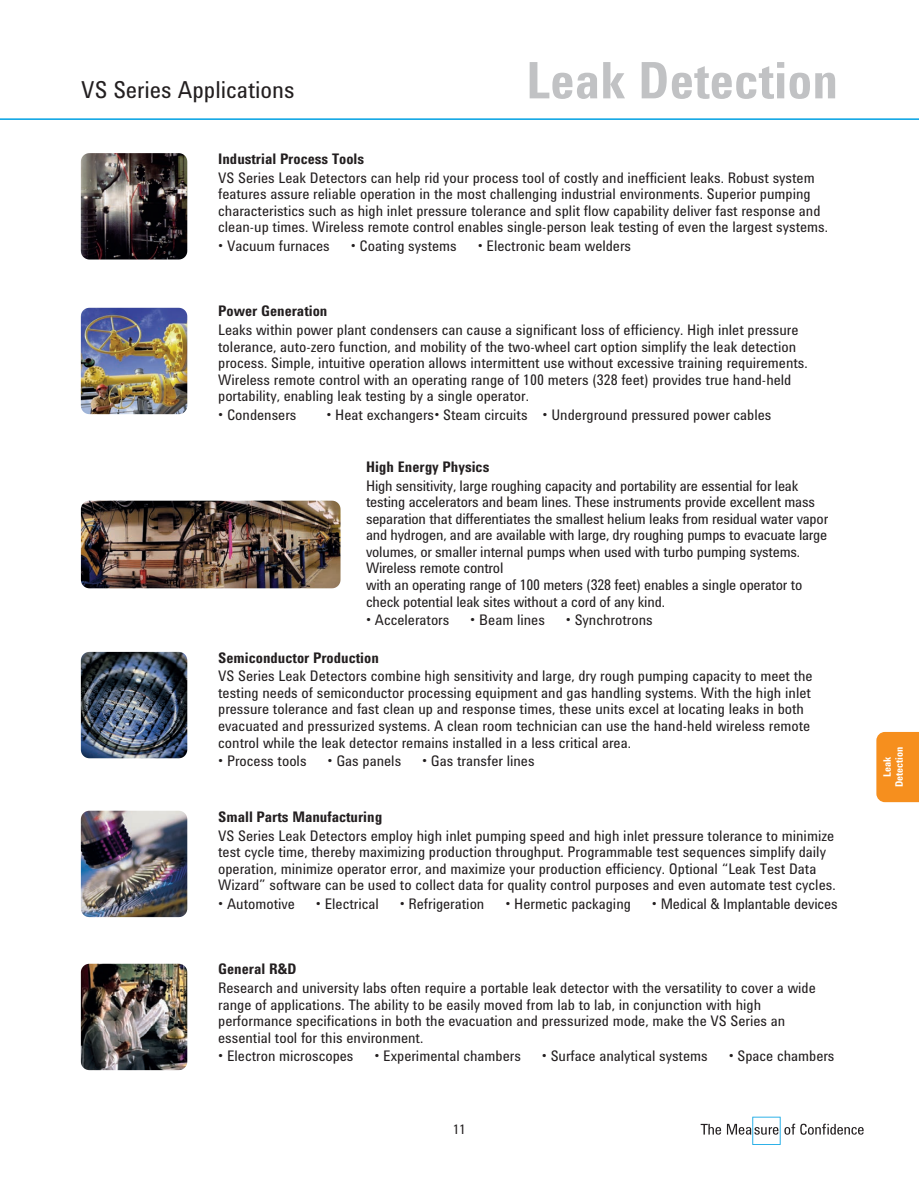
<style>
.page{position:relative;width:919px;height:1189px;background:#fff}
.page>*{position:absolute;margin:0;border:0;box-sizing:border-box;transform-origin:0 0}
.t1{font:700 51.75px "Agilent TT Cond";color:#c1c2c4}
.t2{font:24px "Agilent TT Cond";color:#231f20}
.t3{font:15px/16.5px "Agilent TT Cond";color:#231f20}
.t4{font:700 15px "Agilent TT Cond";color:#231f20}
.t5{font:13.5px "Agilent TT Cond";color:#231f20}
.t6{font:700 10.5px/12px "Agilent TT Cond";color:#fff;text-align:center}
</style>
<div class="page">
<img style="left:81px;top:153px;width:106px;height:106px">
<img style="left:81px;top:308px;width:106px;height:106px">
<img style="left:81px;top:500px;width:259px;height:88px">
<img style="left:81px;top:651px;width:106px;height:107px">
<img style="left:81px;top:810px;width:106px;height:106px">
<img style="left:81px;top:963px;width:106px;height:106px">
<hr style="left:0;top:118px;width:918px;height:2px;background:#00a1e3">
<div style="left:876px;top:731px;width:42px;height:70px;background:#f68f1e"></div>
<svg style="left:700px;top:1123px;width:20px;height:11px"></svg>
<svg style="left:726px;top:1116px;width:137px;height:28px"></svg>
<h2 class="t2" style="left:81px;top:82px;width:215px">VS Series Applications</h2>
<h1 class="t1" style="left:526px;top:62px;width:313px">Leak Detection</h1>
<p class="t4" style="left:218px;top:153px;width:147px">Industrial Process Tools</p>
<p class="t3" style="left:218px;top:171px;width:611px">VS Series Leak Detectors can help rid your process tool of costly and inefficient leaks. Robust system features assure reliable operation in the most challenging industrial environments. Superior pumping characteristics such as high inlet pressure tolerance and split flow capability deliver fast response and clean-up times. Wireless remote control enables single-person leak testing of even the largest systems.</p>
<p class="t3" style="left:218px;top:239px;width:113px">• Vacuum furnaces</p>
<p class="t3" style="left:350px;top:239px;width:107px">• Coating systems</p>
<p class="t3" style="left:477px;top:239px;width:155px">• Electronic beam welders</p>
<p class="t4" style="left:218px;top:306px;width:111px">Power Generation</p>
<p class="t3" style="left:218px;top:323px;width:590px">Leaks within power plant condensers can cause a significant loss of efficiency. High inlet pressure tolerance, auto-zero function, and mobility of the two-wheel cart option simplify the leak detection process. Simple, intuitive operation allows intermittent use without excessive training requirements.<br>Wireless remote control with an operating range of 100 meters (328 feet) provides true hand-held portability, enabling leak testing by a single operator.</p>
<p class="t3" style="left:218px;top:407px;width:80px">• Condensers</p>
<p class="t3" style="left:326px;top:407px;width:446px">• Heat exchangers• Steam circuits • Underground pressured power cables</p>
<p class="t4" style="left:366px;top:461px;width:125px">High Energy Physics</p>
<p class="t3" style="left:366px;top:478px;width:463px">High sensitivity, large roughing capacity and portability are essential for leak testing accelerators and beam lines. These instruments provide excellent mass separation that differentiates the smallest helium leaks from residual water vapor and hydrogen, and are available with large, dry roughing pumps to evacuate large volumes, or smaller internal pumps when used with turbo pumping systems.<br>Wireless remote control<br>with an operating range of 100 meters (328 feet) enables a single operator to check potential leak sites without a cord of any kind.</p>
<p class="t3" style="left:366px;top:613px;width:85px">• Accelerators</p>
<p class="t3" style="left:470px;top:613px;width:76px">• Beam lines</p>
<p class="t3" style="left:565px;top:613px;width:88px">• Synchrotrons</p>
<p class="t4" style="left:218px;top:652px;width:162px">Semiconductor Production</p>
<p class="t3" style="left:218px;top:669px;width:595px">VS Series Leak Detectors combine high sensitivity and large, dry rough pumping capacity to meet the testing needs of semiconductor processing equipment and gas handling systems. With the high inlet pressure tolerance and fast clean up and response times, these units excel at locating leaks in both evacuated and pressurized systems. A clean room technician can use the hand-held wireless remote control while the leak detector remains installed in a less critical area.</p>
<p class="t3" style="left:218px;top:753px;width:90px">• Process tools</p>
<p class="t3" style="left:327px;top:753px;width:75px">• Gas panels</p>
<p class="t3" style="left:422px;top:753px;width:114px">• Gas transfer lines</p>
<p class="t4" style="left:218px;top:811px;width:165px">Small Parts Manufacturing</p>
<p class="t3" style="left:218px;top:828px;width:618px">VS Series Leak Detectors employ high inlet pumping speed and high inlet pressure tolerance to minimize test cycle time, thereby maximizing production throughput. Programmable test sequences simplify daily operation, minimize operator error, and maximize your production efficiency. Optional “Leak Test Data Wizard” software can be used to collect data for quality control purposes and even automate test cycles.</p>
<p class="t3" style="left:218px;top:896px;width:78px">• Automotive</p>
<p class="t3" style="left:316px;top:896px;width:64px">• Electrical</p>
<p class="t3" style="left:399px;top:896px;width:86px">• Refrigeration</p>
<p class="t3" style="left:505px;top:896px;width:127px">• Hermetic packaging</p>
<p class="t3" style="left:651px;top:896px;width:187px">• Medical &amp; Implantable devices</p>
<p class="t4" style="left:218px;top:963px;width:80px">General R&amp;D</p>
<p class="t3" style="left:218px;top:980px;width:599px">Research and university labs often require a portable leak detector with the versatility to cover a wide range of applications. The ability to be easily moved from lab to lab, in conjunction with high performance specifications in both the evacuation and pressurized mode, make the VS Series an essential tool for this environment.</p>
<p class="t3" style="left:218px;top:1048px;width:137px">• Electron microscopes</p>
<p class="t3" style="left:374px;top:1048px;width:148px">• Experimental chambers</p>
<p class="t3" style="left:541px;top:1048px;width:167px">• Surface analytical systems</p>
<p class="t3" style="left:728px;top:1048px;width:107px">• Space chambers</p>
<p class="t5" style="left:453px;top:1124px;width:14px">11</p>
<p class="t6" style="left:881px;top:787px;width:42px;rotate:-90deg">Leak<br>Detection</p>
</div>
